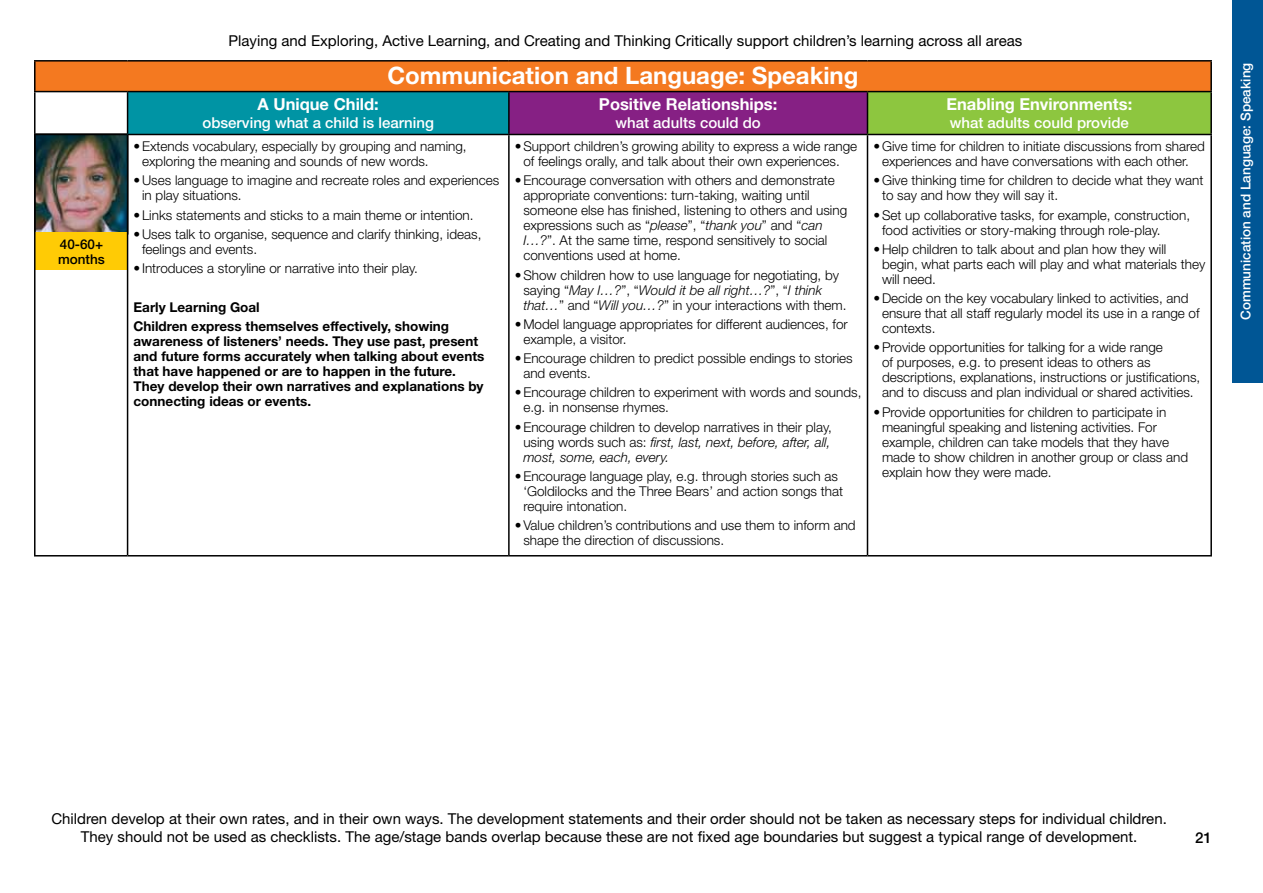
<style>
.page{position:relative;width:1263px;height:893px;background:#fff}
.page>*{position:absolute;margin:0;border:0;box-sizing:border-box;transform-origin:0 0}
.t1{font:700 24px "Helvetica Neue";color:#fff}
.t2{font:700 16.5px "Helvetica Neue";color:#fff}
.t3{font:15px/18px "Helvetica Neue";color:#000;text-align:center}
.t4{font:500 15px "Helvetica Neue";color:#fff}
.t5{font:500 15px "Helvetica Neue";color:#000}
.t6{font:300 13.5px/15px "Helvetica Neue";color:#000}
.t7{font:700 13.5px/15px "Helvetica Neue";color:#000}
.t8{font:500 13.5px "Helvetica Neue";color:#fff}
.t9{font:500 13.5px/15px "Helvetica Neue";color:#000}
.s1{font-style:italic}
</style>
<div class="page">
<div style="left:1232px;top:0;width:31px;height:383px;background:#005695"></div>
<img style="left:37px;top:136px;width:88px;height:96px">
<div style="left:34px;top:133px;width:94px;height:102px;border:2px solid #000"></div>
<div style="left:35px;top:232px;width:93px;height:38px;background:#ffcb05"></div>
<div style="left:35px;top:61px;width:1176px;height:31px;background:#f47920"></div>
<div style="left:128px;top:92px;width:381px;height:42px;background:#0094a4"></div>
<div style="left:509px;top:92px;width:358px;height:42px;background:#862084"></div>
<div style="left:867px;top:92px;width:344px;height:42px;background:#8dc63f"></div>
<hr style="left:34px;top:60px;width:94px;height:2px;background:#000">
<hr style="left:34px;top:62px;width:2px;height:29px;background:#000">
<hr style="left:128px;top:60px;width:381px;height:2px;background:#000">
<hr style="left:509px;top:60px;width:358px;height:2px;background:#000">
<hr style="left:867px;top:60px;width:345px;height:2px;background:#000">
<hr style="left:1210px;top:62px;width:2px;height:29px;background:#000">
<hr style="left:34px;top:91px;width:94px;height:1px;background:#000">
<hr style="left:34px;top:92px;width:2px;height:42px;background:#000">
<hr style="left:128px;top:91px;width:381px;height:1px;background:#000">
<hr style="left:127px;top:92px;width:1px;height:42px;background:#000">
<hr style="left:509px;top:91px;width:358px;height:1px;background:#000">
<hr style="left:508px;top:92px;width:2px;height:42px;background:#000">
<hr style="left:867px;top:91px;width:345px;height:1px;background:#000">
<hr style="left:867px;top:92px;width:1px;height:42px;background:#000">
<hr style="left:1210px;top:92px;width:2px;height:42px;background:#000">
<hr style="left:34px;top:134px;width:94px;height:1px;background:#000">
<hr style="left:34px;top:135px;width:2px;height:420px;background:#000">
<hr style="left:128px;top:134px;width:381px;height:1px;background:#000">
<hr style="left:127px;top:135px;width:1px;height:420px;background:#000">
<hr style="left:509px;top:134px;width:358px;height:1px;background:#000">
<hr style="left:508px;top:135px;width:2px;height:420px;background:#000">
<hr style="left:867px;top:134px;width:345px;height:1px;background:#000">
<hr style="left:867px;top:135px;width:1px;height:420px;background:#000">
<hr style="left:1210px;top:135px;width:2px;height:420px;background:#000">
<hr style="left:34px;top:555px;width:94px;height:1px;background:#000">
<hr style="left:128px;top:555px;width:381px;height:1px;background:#000">
<hr style="left:509px;top:555px;width:358px;height:1px;background:#000">
<hr style="left:867px;top:555px;width:345px;height:1px;background:#000">
<p class="t9" style="left:58px;top:236px;width:48px">40-60+ months</p>
<p class="t3" style="left:228px;top:31px;width:795px">Playing and Exploring, Active Learning, and Creating and Thinking Critically support children’s learning across all areas</p>
<h1 class="t1" style="left:387px;top:61px;width:473px">Communication and Language: Speaking</h1>
<p class="t2" style="left:258px;top:94px;width:123px">A Unique Child:</p>
<p class="t4" style="left:202px;top:114px;width:233px">observing what a child is learning</p>
<p class="t2" style="left:599px;top:94px;width:180px">Positive Relationships:</p>
<p class="t4" style="left:615px;top:114px;width:147px">what adults could do</p>
<p class="t2" style="left:946px;top:94px;width:187px">Enabling Environments:</p>
<p class="t4" style="left:950px;top:114px;width:181px">what adults could provide</p>
<p class="t6" style="left:142px;top:139px;width:326px;text-indent:-9px">•Extends vocabulary, especially by grouping and naming, exploring the meaning and sounds of new words.</p>
<p class="t6" style="left:142px;top:173px;width:359px;text-indent:-9px">•Uses language to imagine and recreate roles and experiences in play situations.</p>
<p class="t6" style="left:134px;top:207px;width:342px">•Links statements and sticks to a main theme or intention.</p>
<p class="t6" style="left:142px;top:226px;width:341px;text-indent:-9px">•Uses talk to organise, sequence and clarify thinking, ideas, feelings and events.</p>
<p class="t6" style="left:134px;top:261px;width:286px">• Introduces a storyline or narrative into their play.</p>
<p class="t7" style="left:134px;top:297px;width:317px;line-height:19.2px">Early Learning Goal<br>Children express themselves effectively, showing</p>
<p class="t7" style="left:134px;top:333px;width:352px">awareness of listeners’ needs. They use past, present and future forms accurately when talking about events that have happened or are to happen in the future.<br>They develop their own narratives and explanations by connecting ideas or events.</p>
<p class="t6" style="left:523px;top:139px;width:335px;text-indent:-9px">•Support children’s growing ability to express a wide range of feelings orally, and talk about their own experiences.</p>
<p class="t6" style="left:523px;top:173px;width:325px;text-indent:-9px">•Encourage conversation with others and demonstrate appropriate conventions: turn-taking, waiting until someone else has finished, listening to others and using expressions such as “<span class="s1">please</span>”, “<span class="s1">thank you</span>” and “<span class="s1">can I…?</span>”. At the same time, respond sensitively to social conventions used at home.</p>
<p class="t6" style="left:523px;top:267px;width:325px;text-indent:-9px">•Show children how to use language for negotiating, by saying “<span class="s1">May I…?</span>”, “<span class="s1">Would it be all right…?</span>”, “<span class="s1">I think that…</span>” and “<span class="s1">Will you…?</span>” in your interactions with them.</p>
<p class="t6" style="left:523px;top:316px;width:326px;text-indent:-9px">•Model language appropriates for different audiences, for example, a visitor.</p>
<p class="t6" style="left:523px;top:351px;width:331px;text-indent:-9px">•Encourage children to predict possible endings to stories and events.</p>
<p class="t6" style="left:523px;top:385px;width:340px;text-indent:-9px">•Encourage children to experiment with words and sounds, e.g. in nonsense rhymes.</p>
<p class="t6" style="left:523px;top:419px;width:310px;text-align:justify;text-indent:-9px">•Encourage children to develop narratives in their play, using words such as: <span class="s1">first, last, next, before, after, all, most, some, each, every.</span></p>
<p class="t6" style="left:523px;top:468px;width:321px;text-indent:-9px">•Encourage language play, e.g. through stories such as ‘Goldilocks and the Three Bears’ and action songs that require intonation.</p>
<p class="t6" style="left:523px;top:518px;width:334px;text-indent:-9px">•Value children’s contributions and use them to inform and shape the direction of discussions.</p>
<p class="t6" style="left:873px;top:138px;width:333px;text-align:center">•Give time for children to initiate discussions from shared experiences and have conversations with each other.</p>
<p class="t6" style="left:882px;top:173px;width:323px;text-indent:-9px">•Give thinking time for children to decide what they want to say and how they will say it.</p>
<p class="t6" style="left:882px;top:207px;width:310px;text-indent:-9px">•Set up collaborative tasks, for example, construction, food activities or story-making through role-play.</p>
<p class="t6" style="left:882px;top:241px;width:325px;text-indent:-9px">•Help children to talk about and plan how they will begin, what parts each will play and what materials they will need.</p>
<p class="t6" style="left:882px;top:290px;width:319px;text-indent:-9px">•Decide on the key vocabulary linked to activities, and ensure that all staff regularly model its use in a range of contexts.</p>
<p class="t6" style="left:882px;top:340px;width:320px;text-indent:-9px">•Provide opportunities for talking for a wide range<br>of purposes, e.g. to present ideas to others as descriptions, explanations, instructions or justifications, and to discuss and plan individual or shared activities.</p>
<p class="t6" style="left:882px;top:404px;width:308px;text-indent:-9px">•Provide opportunities for children to participate in meaningful speaking and listening activities. For example, children can take models that they have made to show children in another group or class and explain how they were made.</p>
<p class="t8" style="left:1237px;top:320px;width:259px;rotate:-90deg">Communication and Language: Speaking</p>
<p class="t3" style="left:51px;top:809px;width:1117px">Children develop at their own rates, and in their own ways. The development statements and their order should not be taken as necessary steps for individual children.<br>They should not be used as checklists. The age/stage bands overlap because these are not fixed age boundaries but suggest a typical range of development.</p>
<p class="t5" style="left:1195px;top:828px;width:18px">21</p>
</div>
